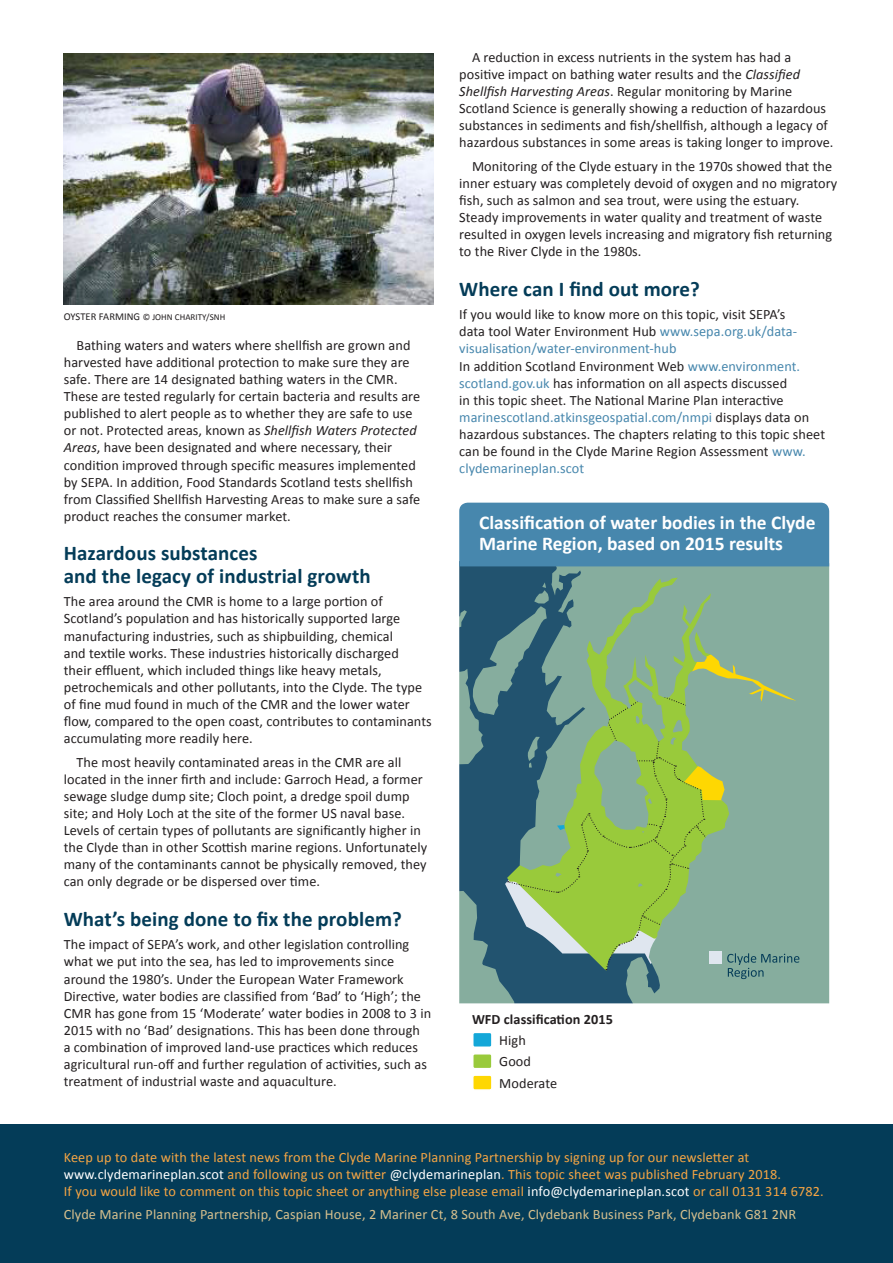
<style>
.page{position:relative;width:893px;height:1263px;background:#fff}
.page>*{position:absolute;margin:0;border:0;box-sizing:border-box;transform-origin:0 0}
.t1{font:700 21px/22.5px "Calibri";letter-spacing:.005em;color:#043c58}
.t2{font:700 19.5px/21px "Calibri";color:#fff}
.t3{font:14.25px/17.1px "Calibri";letter-spacing:.005em;color:#231f20}
.t4{font:14.25px/17.1px "Calibri";letter-spacing:.01em;color:#f5a544}
.t5{font:14.25px "Calibri";letter-spacing:.01em;color:#d7c08e}
.t6{font:700 14.25px "Calibri";letter-spacing:.005em;color:#231f20}
.t7{font:9px "Calibri";letter-spacing:.005em;color:#231f20}
.s1{font-size:10.5px}
.s2{font-style:italic}
.s3{color:#4787ad}
.s4{color:#fff}
</style>
<div class="page">
<svg style="left:459px;top:531px;width:371px;height:473px;background:#658f8c"></svg>
<div style="left:459px;top:503px;width:370px;height:63px;background:#4787ad"></div>
<div style="left:473px;top:1032px;width:19px;height:15px;background:#14a7d8;border-radius:2px"></div>
<div style="left:472px;top:1032px;width:21px;height:16px;border:2px solid #fff;border-radius:2px"></div>
<div style="left:473px;top:1054px;width:19px;height:15px;background:#99ca3b;border-radius:2px"></div>
<div style="left:472px;top:1053px;width:21px;height:16px;border:2px solid #fff;border-radius:2px"></div>
<div style="left:473px;top:1075px;width:19px;height:15px;background:#fed702;border-radius:2px"></div>
<div style="left:472px;top:1074px;width:21px;height:17px;border:2px solid #fff;border-radius:2px"></div>
<svg style="left:508px;top:651px;width:291px;height:328px;background:#82ab7a"></svg>
<div style="left:709px;top:951px;width:13px;height:12px;background:#dfe6ef"></div>
<div style="left:0;top:1125px;width:893px;height:138px;background:#043c58"></div>
<img style="left:64px;top:53px;width:370px;height:251px">
<p class="t7" style="left:64px;top:311px;width:163px"><span class="s1">OYSTER FARMING</span> © JOHN CHARITY/SNH</p>
<p class="t3" style="left:64px;top:337px;width:358px;text-indent:13px">Bathing waters and waters where shellfish are grown and harvested have additional protection to make sure they are safe. There are 14 designated bathing waters in the CMR.<br>These are tested regularly for certain bacteria and results are published to alert people as to whether they are safe to use or not. Protected areas, known as <span class="s2">Shellfish Waters Protected Areas</span>, have been designated and where necessary, their condition improved through specific measures implemented by SEPA. In addition, Food Standards Scotland tests shellfish from Classified Shellfish Harvesting Areas to make sure a safe product reaches the consumer market.</p>
<p class="t1" style="left:64px;top:542px;width:308px">Hazardous substances<br>and the legacy of industrial growth</p>
<p class="t3" style="left:64px;top:593px;width:370px">The area around the CMR is home to a large portion of Scotland’s population and has historically supported large manufacturing industries, such as shipbuilding, chemical<br>and textile works. These industries historically discharged<br>their effluent, which included things like heavy metals, petrochemicals and other pollutants, into the Clyde. The type of fine mud found in much of the CMR and the lower water flow, compared to the open coast, contributes to contaminants accumulating more readily here.</p>
<p class="t3" style="left:64px;top:753px;width:365px;text-indent:13px">The most heavily contaminated areas in the CMR are all located in the inner firth and include: Garroch Head, a former sewage sludge dump site; Cloch point, a dredge spoil dump site; and Holy Loch at the site of the former US naval base.<br>Levels of certain types of pollutants are significantly higher in the Clyde than in other Scottish marine regions. Unfortunately many of the contaminants cannot be physically removed, they can only degrade or be dispersed over time.</p>
<p class="t1" style="left:64px;top:908px;width:340px">What’s being done to fix the problem?</p>
<p class="t3" style="left:64px;top:936px;width:369px">The impact of SEPA’s work, and other legislation controlling what we put into the sea, has led to improvements since around the 1980’s. Under the European Water Framework Directive, water bodies are classified from ‘Bad’ to ‘High’; the CMR has gone from 15 ‘Moderate’ water bodies in 2008 to 3 in 2015 with no ‘Bad’ designations. This has been done through<br>a combination of improved land-use practices which reduces agricultural run-off and further regulation of activities, such as treatment of industrial waste and aquaculture.</p>
<p class="t3" style="left:459px;top:48px;width:376px;text-indent:13px">A reduction in excess nutrients in the system has had a positive impact on bathing water results and the <span class="s2">Classified Shellfish Harvesting Areas</span>. Regular monitoring by Marine Scotland Science is generally showing a reduction of hazardous substances in sediments and fish/shellfish, although a legacy of hazardous substances in some areas is taking longer to improve.</p>
<p class="t3" style="left:459px;top:157px;width:380px;text-indent:13px">Monitoring of the Clyde estuary in the 1970s showed that the inner estuary was completely devoid of oxygen and no migratory fish, such as salmon and sea trout, were using the estuary.<br>Steady improvements in water quality and treatment of waste resulted in oxygen levels increasing and migratory fish returning to the River Clyde in the 1980s.</p>
<p class="t1" style="left:459px;top:277px;width:242px">Where can I find out more?</p>
<p class="t3" style="left:459px;top:306px;width:367px">If you would like to know more on this topic, visit SEPA’s<br>data tool Water Environment Hub <span class="s3">www.sepa.org.uk/data&shy;visualisation/water-environment-hub<br></span>In addition Scotland Environment Web <span class="s3">www.environment. scotland.gov.uk</span> has information on all aspects discussed<br>in this topic sheet. The National Marine Plan interactive <span class="s3">marinescotland.atkinsgeospatial.com/nmpi</span> displays data on hazardous substances. The chapters relating to this topic sheet can be found in the Clyde Marine Region Assessment <span class="s3">www. clydemarineplan.scot</span></p>
<p class="t2" style="left:479px;top:512px;width:338px">Classification of water bodies in the Clyde<br>Marine Region, based on 2015 results</p>
<p class="t6" style="left:472px;top:1010px;width:142px">WFD classification 2015</p>
<p class="t3" style="left:499px;top:1032px;width:28px">High</p>
<p class="t3" style="left:499px;top:1053px;width:33px">Good</p>
<p class="t3" style="left:499px;top:1074px;width:59px">Moderate</p>
<p class="t4" style="left:64px;top:1148px;width:761px">Keep up to date with the latest news from the Clyde Marine Planning Partnership by signing up for our newsletter at <span class="s4">www.clydemarineplan.scot</span> and following us on twitter <span class="s4">@clydemarineplan</span>. This topic sheet was published February 2018.<br>If you would like to comment on this topic sheet or anything else please email <span class="s4">info@clydemarineplan.scot</span> or call 0131 314 6782.</p>
<p class="t5" style="left:64px;top:1205px;width:734px">Clyde Marine Planning Partnership, Caspian House, 2 Mariner Ct, 8 South Ave, Clydebank Business Park, Clydebank G81 2NR</p>
</div>
